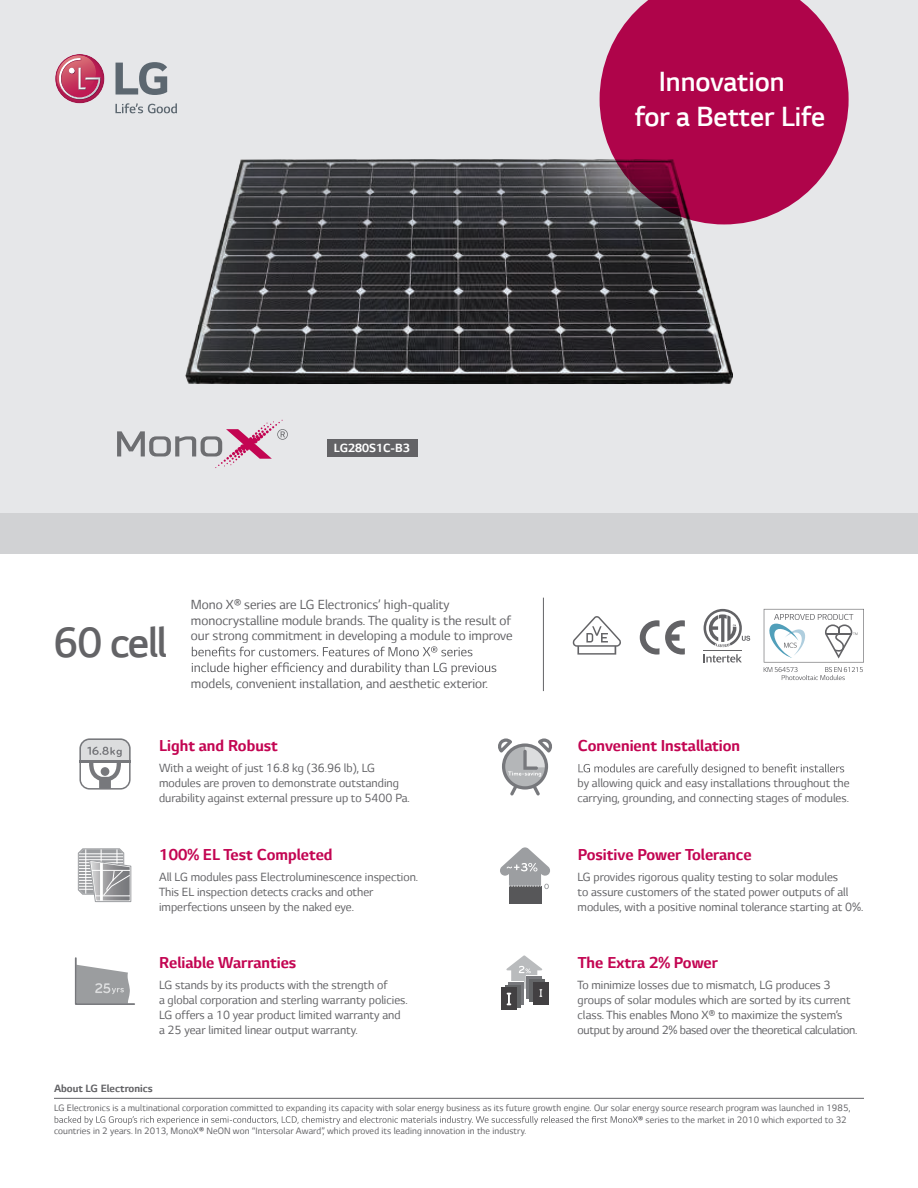
<style>
.page{position:relative;width:918px;height:1188px;background:#fff}
.page>*{position:absolute;margin:0;border:0;box-sizing:border-box;transform-origin:0 0}
.t1{font:300 48px "LG Smart";letter-spacing:-.025em;color:#636366}
.t2{font:300 31.5px/35.1px "LG Smart";color:#fff;text-align:center}
.t3{font:700 18px "LG Smart";color:#c30552}
.t4{font:15px/15.8px "LG Smart";color:#636366}
.t5{font:13.5px/15px "LG Smart";color:#636366}
.t6{font:700 13.5px "LG Smart";color:#fff}
.t7{font:700 12px "LG Smart";color:#636366}
.t8{font:10.5px "LG Smart";letter-spacing:.01em;color:#636366}
.s1{font-weight:700}
</style>
<div class="page">
<div style="left:0;top:0;width:918px;height:553px;background:#d1d2d4"></div>
<div style="left:0;top:0;width:918px;height:513px;background:#e6e7e9"></div>
<img style="left:185px;top:160px;width:548px;height:223px">
<svg style="left:600px;top:0;width:249px;height:224px;background:#ae235c"></svg>
<svg style="left:115px;top:103px;width:62px;height:10px"></svg>
<svg style="left:116px;top:62px;width:51px;height:33px"></svg>
<div style="left:55px;top:54px;width:49px;height:49px;background:#aa184d;border-radius:25px"></div>
<svg style="left:55px;top:55px;width:47px;height:45px"></svg>
<div style="left:327px;top:439px;width:91px;height:18px;background:#636366"></div>
<svg style="left:117px;top:420px;width:171px;height:48px"></svg>
<svg style="left:640px;top:620px;width:45px;height:35px"></svg>
<svg style="left:572px;top:616px;width:49px;height:39px"></svg>
<svg style="left:192px;top:646px;width:280px;height:10px"></svg>
<svg style="left:192px;top:662px;width:304px;height:13px"></svg>
<svg style="left:55px;top:1116px;width:583px;height:9px"></svg>
<hr style="left:543px;top:598px;width:1px;height:93px;background:#636366">
<hr style="left:54px;top:1098px;width:810px;height:1px;background:#636366">
<svg style="left:578px;top:764px;width:266px;height:11px"></svg>
<svg style="left:704px;top:654px;width:38px;height:9px"></svg>
<hr style="left:704px;top:650px;width:38px;height:1px;background:#636366">
<svg style="left:704px;top:609px;width:46px;height:38px"></svg>
<svg style="left:79px;top:738px;width:52px;height:52px"></svg>
<svg style="left:77px;top:848px;width:55px;height:55px"></svg>
<svg style="left:74px;top:957px;width:61px;height:48px"></svg>
<svg style="left:498px;top:738px;width:54px;height:57px"></svg>
<svg style="left:501px;top:955px;width:48px;height:55px"></svg>
<div style="left:509px;top:886px;width:32px;height:18px;background:#575759"></div>
<svg style="left:500px;top:847px;width:50px;height:42px"></svg>
<svg style="left:764px;top:609px;width:100px;height:71px"></svg>
<h2 class="t2" style="left:635px;top:67px;width:192px">Innovation<br>for a Better Life</h2>
<p class="t6" style="left:334px;top:443px;width:77px">LG280S1C-B3</p>
<h1 class="t1" style="left:54px;top:627px;width:115px">60 cell</h1>
<p class="t4" style="left:191px;top:598px;width:323px">Mono X® series are LG Electronics’ high-quality monocrystalline module brands. The quality is the result of our strong commitment in developing a module to improve</p>
<p class="t4" style="left:191px;top:676px;width:299px">models, convenient installation, and aesthetic exterior.</p>
<h3 class="t3" style="left:159px;top:739px;width:120px">Light and Robust</h3>
<p class="t5" style="left:159px;top:762px;width:252px">With a weight of just 16.8 kg (36.96 lb), LG modules are proven to demonstrate outstanding durability against external pressure up to 5400 Pa.</p>
<h3 class="t3" style="left:159px;top:848px;width:175px">100% EL Test Completed</h3>
<p class="t5" style="left:159px;top:870px;width:261px">All LG modules pass Electroluminescence inspection.<br>This EL inspection detects cracks and other imperfections unseen by the naked eye.</p>
<h3 class="t3" style="left:159px;top:956px;width:139px">Reliable Warranties</h3>
<p class="t5" style="left:159px;top:979px;width:250px">LG stands by its products with the strength of<br>a global corporation and sterling warranty policies.<br>LG offers a 10 year product limited warranty and a 25 year limited linear output warranty.</p>
<p class="t7" style="left:54px;top:1084px;width:100px">About LG Electronics</p>
<h3 class="t3" style="left:578px;top:739px;width:164px">Convenient Installation</h3>
<p class="t5" style="left:578px;top:777px;width:274px">by allowing quick and easy installations throughout the carrying, grounding, and connecting stages of modules.</p>
<h3 class="t3" style="left:578px;top:848px;width:175px">Positive Power Tolerance</h3>
<p class="t5" style="left:578px;top:870px;width:288px">LG provides rigorous quality testing to solar modules<br>to assure customers of the stated power outputs of all modules, with a positive nominal tolerance starting at 0%.</p>
<h3 class="t3" style="left:578px;top:956px;width:142px">The Extra 2% Power</h3>
<p class="t5" style="left:578px;top:979px;width:281px">To minimize losses due to mismatch, LG produces 3 groups of solar modules which are sorted by its current class. This enables Mono X® to maximize the system’s output by around 2% based over the theoretical calculation.</p>
<p class="t8" style="left:54px;top:1104px;width:798px">LG Electronics is a multinational corporation committed to expanding its capacity with solar energy business as its future growth engine. Our solar energy source research program was launched in 1985,</p>
<p class="t8" style="left:638px;top:1116px;width:210px"><span class="s1">®</span> series to the market in 2010 which exported to 32</p>
<p class="t8" style="left:54px;top:1127px;width:474px">countries in 2 years. In 2013, MonoX<span class="s1">®</span> NeON won “Intersolar Award”, which proved its leading innovation in the industry.</p>
</div>
